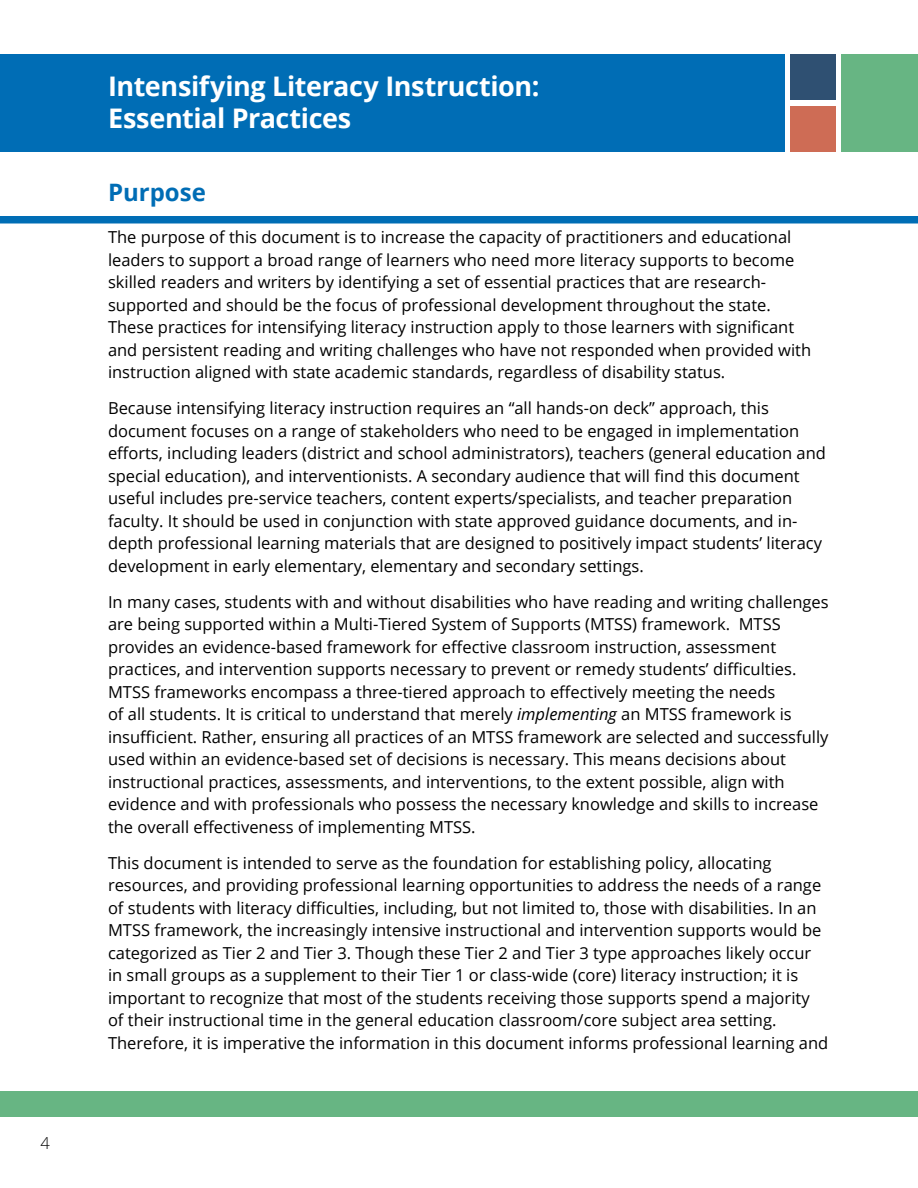
<style>
.page{position:relative;width:918px;height:1188px;background:#fff}
.page>*{position:absolute;margin:0;border:0;box-sizing:border-box;transform-origin:0 0}
.Header_2{font:700 27px/32.4px "Open Sans";letter-spacing:-.015em;color:#fff}
.Header_3_BLUE{font:700 24px "Open Sans";color:#006db5}
.Body_Text{font:16.5px/22.5px "Open Sans";color:#000}
.t1{font:300 16.5px "Open Sans";color:#000}
.s1{font-style:italic}
</style>
<div class="page">
<div style="left:0;top:1092px;width:918px;height:25px;background:#67b583"></div>
<div style="left:0;top:54px;width:784px;height:97px;background:#006db5"></div>
<div style="left:841px;top:54px;width:77px;height:97px;background:#67b583"></div>
<div style="left:790px;top:54px;width:45px;height:45px;background:#2f5072"></div>
<div style="left:790px;top:106px;width:45px;height:45px;background:#ce6c55"></div>
<div style="left:0;top:216px;width:918px;height:8px;background:#006db5"></div>
<p class="t1" style="left:40px;top:1132px;width:11px">4</p>
<h2 class="Header_2" style="left:108px;top:69px;width:433px">Intensifying Literacy Instruction:<br>Essential Practices</h2>
<h3 class="Header_3_BLUE" style="left:108px;top:175px;width:99px">Purpose</h3>
<p class="Body_Text" style="left:108px;top:226px;width:705px">The purpose of this document is to increase the capacity of practitioners and educational leaders to support a broad range of learners who need more literacy supports to become skilled readers and writers by identifying a set of essential practices that are research&shy;supported and should be the focus of professional development throughout the state.<br>These practices for intensifying literacy instruction apply to those learners with significant and persistent reading and writing challenges who have not responded when provided with instruction aligned with state academic standards, regardless of disability status.</p>
<p class="Body_Text" style="left:108px;top:397px;width:719px">Because intensifying literacy instruction requires an “all hands-on deck” approach, this document focuses on a range of stakeholders who need to be engaged in implementation efforts, including leaders (district and school administrators), teachers (general education and special education), and interventionists. A secondary audience that will find this document useful includes pre-service teachers, content experts/specialists, and teacher preparation faculty. It should be used in conjunction with state approved guidance documents, and in&shy;depth professional learning materials that are designed to positively impact students’ literacy development in early elementary, elementary and secondary settings.</p>
<p class="Body_Text" style="left:108px;top:590px;width:722px">In many cases, students with and without disabilities who have reading and writing challenges are being supported within a Multi-Tiered System of Supports (MTSS) framework. MTSS provides an evidence-based framework for effective classroom instruction, assessment practices, and intervention supports necessary to prevent or remedy students’ difficulties.<br>MTSS frameworks encompass a three-tiered approach to effectively meeting the needs<br>of all students. It is critical to understand that merely <span class="s1">implementing</span> an MTSS framework is insufficient. Rather, ensuring all practices of an MTSS framework are selected and successfully used within an evidence-based set of decisions is necessary. This means decisions about instructional practices, assessments, and interventions, to the extent possible, align with evidence and with professionals who possess the necessary knowledge and skills to increase the overall effectiveness of implementing MTSS.</p>
<p class="Body_Text" style="left:108px;top:851px;width:722px">This document is intended to serve as the foundation for establishing policy, allocating resources, and providing professional learning opportunities to address the needs of a range of students with literacy difficulties, including, but not limited to, those with disabilities. In an MTSS framework, the increasingly intensive instructional and intervention supports would be categorized as Tier 2 and Tier 3. Though these Tier 2 and Tier 3 type approaches likely occur in small groups as a supplement to their Tier 1 or class-wide (core) literacy instruction; it is important to recognize that most of the students receiving those supports spend a majority of their instructional time in the general education classroom/core subject area setting.<br>Therefore, it is imperative the information in this document informs professional learning and</p>
</div>
